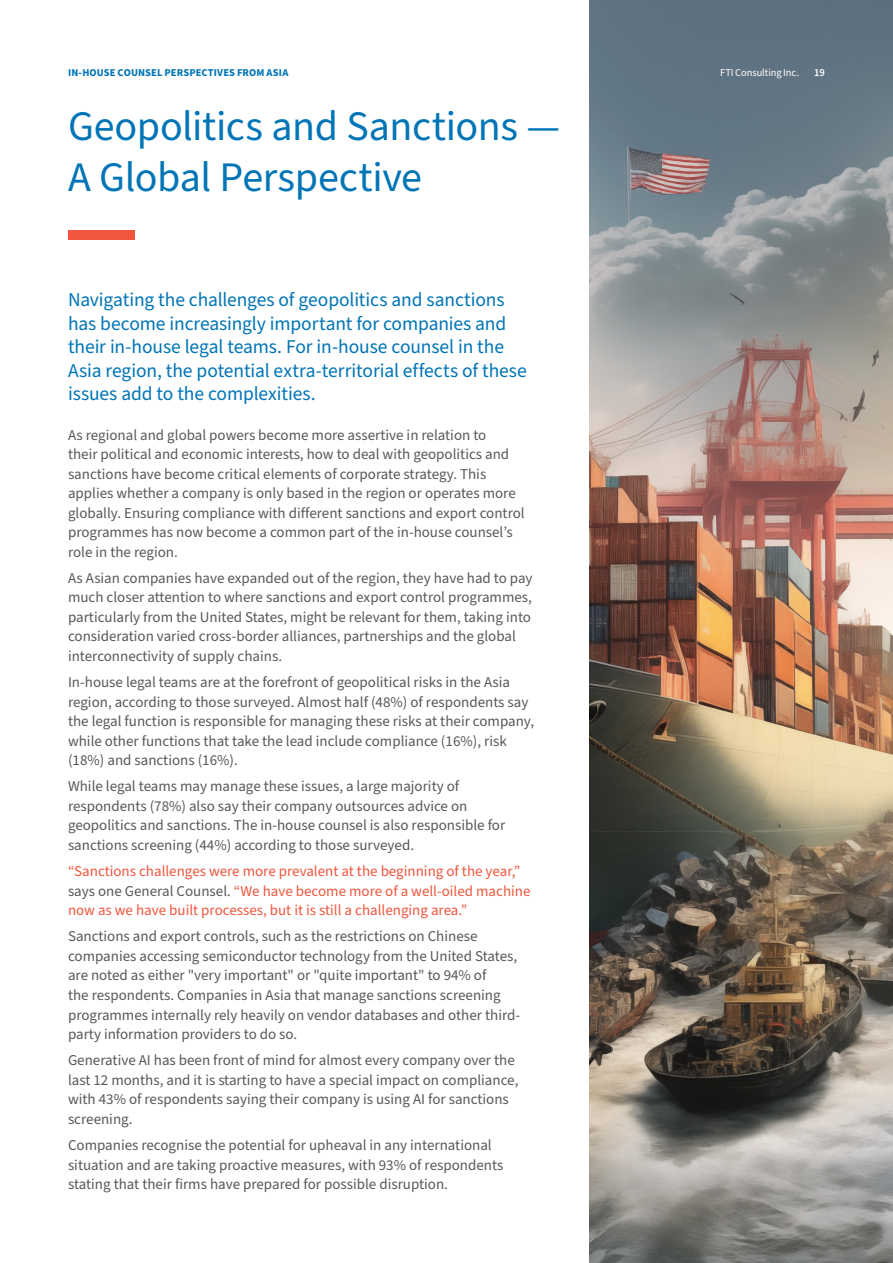
<style>
.page{position:relative;width:893px;height:1263px;background:#fff}
.page>*{position:absolute;margin:0;border:0;box-sizing:border-box;transform-origin:0 0}
.Intro{font:42px/50.4px "Source Sans Pro";letter-spacing:-.01em;color:#0075b6}
.Intro-2{font:19.5px/23.4px "Source Sans Pro";letter-spacing:-.005em;color:#0075b6}
.Body_copy{font:15px/19.5px "Source Sans Pro";color:#57585a}
.Body_copy-2{font:15px/19.5px "Source Sans Pro";color:#f0563d}
.Running_head_dark_blue{font:700 10.5px "Source Sans Pro";letter-spacing:.015em;color:#0075b6}
.Boilerplate{font:10.5px "Source Sans Pro";letter-spacing:-.01em;color:#fff}
.Folio{font:600 10.5px "Source Sans Pro";color:#fff}
.s1{color:#57585a}
</style>
<div class="page">
<img style="left:590px;top:0;width:303px;height:1263px">
<div style="left:68px;top:230px;width:66px;height:10px;background:#f0553e"></div>
<p class="Boilerplate" style="left:720px;top:63px;width:80px">FTI Consulting Inc.</p>
<p class="Running_head_dark_blue" style="left:68px;top:65px;width:222px">IN-HOUSE COUNSEL PERSPECTIVES FROM ASIA</p>
<p class="Boilerplate" style="left:720px;top:65px;width:80px">FTI Consulting Inc.</p>
<p class="Folio" style="left:814px;top:66px;width:12px">19</p>
<p class="Intro" style="left:68px;top:102px;width:493px">Geopolitics and Sanctions —<br>A Global Perspective</p>
<p class="Intro-2" style="left:68px;top:289px;width:460px">Navigating the challenges of geopolitics and sanctions has become increasingly important for companies and their in-house legal teams. For in-house counsel in the Asia region, the potential extra-territorial effects of these issues add to the complexities.</p>
<p class="Body_copy" style="left:68px;top:425px;width:458px">As regional and global powers become more assertive in relation to<br>their political and economic interests, how to deal with geopolitics and sanctions have become critical elements of corporate strategy. This applies whether a company is only based in the region or operates more globally. Ensuring compliance with different sanctions and export control programmes has now become a common part of the in-house counsel’s role in the region.</p>
<p class="Body_copy" style="left:68px;top:569px;width:466px">As Asian companies have expanded out of the region, they have had to pay much closer attention to where sanctions and export control programmes, particularly from the United States, might be relevant for them, taking into consideration varied cross-border alliances, partnerships and the global interconnectivity of supply chains.</p>
<p class="Body_copy" style="left:68px;top:673px;width:468px">In-house legal teams are at the forefront of geopolitical risks in the Asia region, according to those surveyed. Almost half (48%) of respondents say the legal function is responsible for managing these risks at their company, while other functions that take the lead include compliance (16%), risk (18%) and sanctions (16%).</p>
<p class="Body_copy" style="left:68px;top:777px;width:439px">While legal teams may manage these issues, a large majority of respondents (78%) also say their company outsources advice on geopolitics and sanctions. The in-house counsel is also responsible for sanctions screening (44%) according to those surveyed.</p>
<p class="Body_copy-2" style="left:68px;top:862px;width:464px">“Sanctions challenges were more prevalent at the beginning of the year,” <span class="s1">says one General Counsel.</span> “We have become more of a well-oiled machine now as we have built processes, but it is still a challenging area.”</p>
<p class="Body_copy" style="left:68px;top:927px;width:454px">Sanctions and export controls, such as the restrictions on Chinese companies accessing semiconductor technology from the United States, are noted as either "very important" or "quite important" to 94% of<br>the respondents. Companies in Asia that manage sanctions screening programmes internally rely heavily on vendor databases and other third&shy;party information providers to do so.</p>
<p class="Body_copy" style="left:68px;top:1051px;width:452px">Generative AI has been front of mind for almost every company over the last 12 months, and it is starting to have a special impact on compliance, with 43% of respondents saying their company is using AI for sanctions screening.</p>
<p class="Body_copy" style="left:68px;top:1136px;width:437px">Companies recognise the potential for upheaval in any international situation and are taking proactive measures, with 93% of respondents stating that their firms have prepared for possible disruption.</p>
</div>
